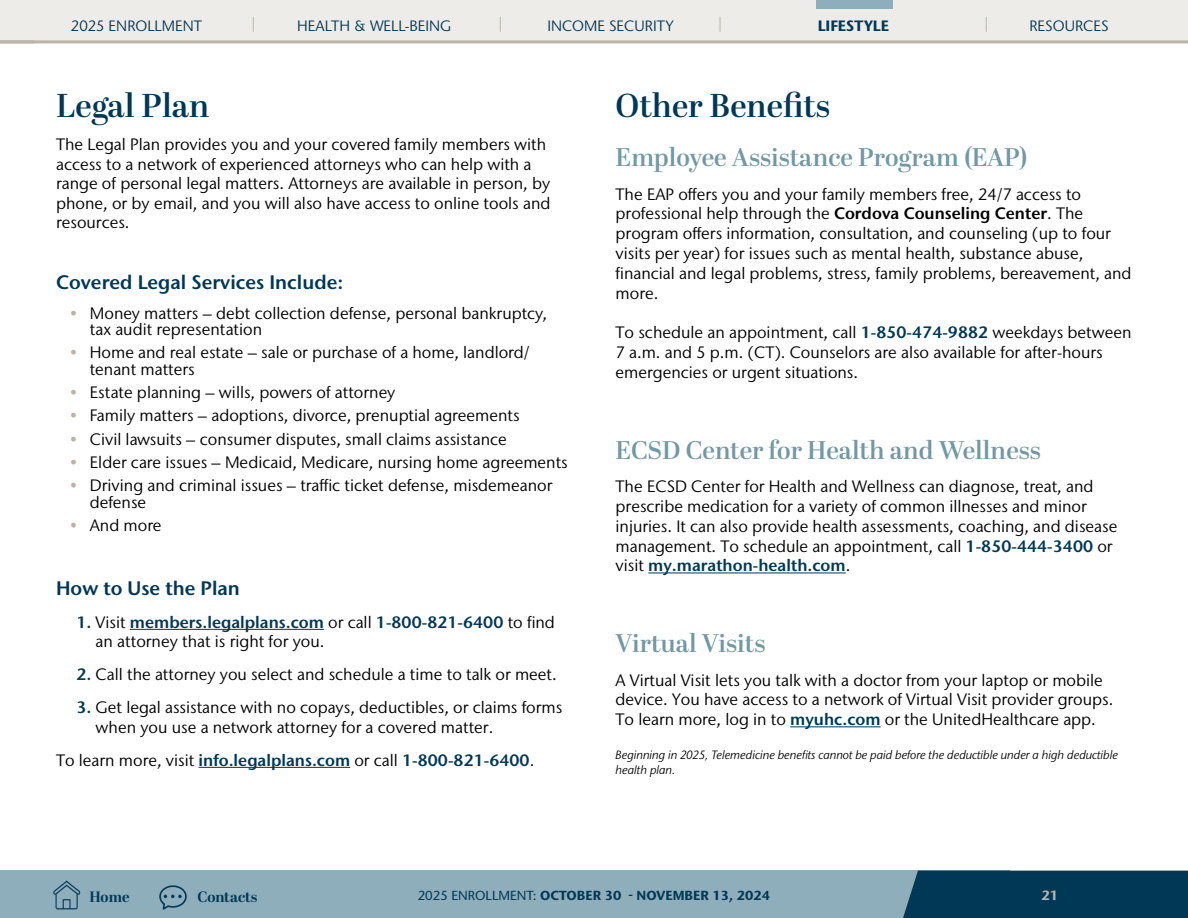
<style>
.page{position:relative;width:1188px;height:918px;background:#fff}
.page>*{position:absolute;margin:0;border:0;box-sizing:border-box;transform-origin:0 0}
.t1{font:600 33px "Abril Display";color:#003855}
.t2{font:600 25.5px "Abril Display";color:#7198a3}
.t3{font:600 19.5px "Stone Sans IIITC Pro";color:#003855}
.t4{font:16.5px/19.8px "Stone Sans IIITC Pro";color:#000}
.t5{font:600 16.5px "Stone Sans IIITC Pro";color:#003855}
.t6{font:15px "Stone Sans IIITC Pro";color:#003855}
.t7{font:700 15px "Abril Display";color:#003855}
.t8{font:700 15px "Stone Sans IIITC Pro";color:#003855}
.t9{font:500 15px "Stone Sans IIITC Pro";color:#bbb3a6}
.t10{font:700 13.5px "Stone Sans IIITC Pro";color:#bbb3a6}
.t11{font:700 13.2px "Stone Sans IIITC Pro";color:#003855}
.t12{font:italic 12px/14.4px "Stone Sans IIITC Pro";color:#000}
.s1{color:#bbb3a6}
.s2{font-weight:600;color:#003855}
.s3{font-weight:400;color:#000}
.s4{font-weight:600}
.s5{font-weight:500}
</style>
<div class="page">
<div style="left:0;top:0;width:1188px;height:40px;background:#eeece9"></div>
<hr style="left:0;top:40px;width:1188px;height:3px;background:#bbb3a6">
<div style="left:816px;top:0;width:77px;height:9px;background:#8faebc"></div>
<div style="left:0;top:871px;width:1010px;height:47px;background:#8faebc"></div>
<div style="left:903px;top:871px;width:285px;height:47px;background:#003855"></div>
<svg style="left:53px;top:881px;width:27px;height:28px"></svg>
<svg style="left:159px;top:885px;width:28px;height:25px"></svg>
<hr style="left:130px;top:629px;width:194px;height:1px;background:#003855">
<hr style="left:199px;top:767px;width:151px;height:1px;background:#003855">
<hr style="left:648px;top:573px;width:198px;height:1px;background:#003855">
<hr style="left:790px;top:726px;width:91px;height:1px;background:#003855">
<p class="t6" style="left:71px;top:16px;width:132px">2025 ENROLLMENT</p>
<p class="t9" style="left:251px;top:13px;width:7px">|</p>
<p class="t6" style="left:297px;top:16px;width:155px">HEALTH &amp; WELL-BEING</p>
<p class="t9" style="left:498px;top:13px;width:7px">|</p>
<p class="t9" style="left:718px;top:13px;width:7px">|</p>
<p class="t9" style="left:984px;top:13px;width:7px">|</p>
<p class="t6" style="left:547px;top:16px;width:128px">INCOME SECURITY</p>
<p class="t6" style="left:1029px;top:16px;width:81px">RESOURCES</p>
<p class="t8" style="left:818px;top:16px;width:73px">LIFESTYLE</p>
<h1 class="t1" style="left:56px;top:83px;width:155px">Legal Plan</h1>
<p class="t4" style="left:56px;top:135px;width:496px">The Legal Plan provides you and your covered family members with access to a network of experienced attorneys who can help with a range of personal legal matters. Attorneys are available in person, by phone, or by email, and you will also have access to online tools and resources.</p>
<p class="t3" style="left:56px;top:269px;width:289px">Covered Legal Services Include:</p>
<p class="t4" style="left:90px;top:304px;width:459px;line-height:16.5px;text-indent:-20px"><span class="s1">•</span> Money matters – debt collection defense, personal bankruptcy, tax audit representation</p>
<p class="t4" style="left:90px;top:344px;width:441px;line-height:16.5px;text-indent:-20px"><span class="s1">•</span> Home and real estate – sale or purchase of a home, landlord/ tenant matters</p>
<p class="t4" style="left:70px;top:382px;width:327px"><span class="s1">•</span> Estate planning – wills, powers of attorney</p>
<p class="t4" style="left:70px;top:405px;width:452px"><span class="s1">•</span> Family matters – adoptions, divorce, prenuptial agreements</p>
<p class="t4" style="left:70px;top:429px;width:439px"><span class="s1">•</span> Civil lawsuits – consumer disputes, small claims assistance</p>
<p class="t4" style="left:70px;top:452px;width:500px"><span class="s1">•</span> Elder care issues – Medicaid, Medicare, nursing home agreements</p>
<p class="t4" style="left:90px;top:477px;width:464px;line-height:16.5px;text-indent:-20px"><span class="s1">•</span> Driving and criminal issues – traffic ticket defense, misdemeanor defense</p>
<p class="t4" style="left:70px;top:515px;width:94px"><span class="s1">•</span> And more</p>
<p class="t3" style="left:56px;top:575px;width:185px">How to Use the Plan</p>
<p class="t4" style="left:96px;top:612px;width:461px;text-indent:-19px"><span class="s2">1.</span> Visit <span class="s2">members.legalplans.com</span> or call <span class="s2">1-800-821-6400</span> to find an attorney that is right for you.</p>
<p class="t4" style="left:76px;top:664px;width:482px"><span class="s2">2.</span> Call the attorney you select and schedule a time to talk or meet.</p>
<p class="t4" style="left:96px;top:698px;width:468px;text-indent:-19px"><span class="s2">3.</span> Get legal assistance with no copays, deductibles, or claims forms when you use a network attorney for a covered matter.</p>
<p class="t5" style="left:56px;top:749px;width:480px"><span class="s3">To learn more, visit</span> info.legalplans.com <span class="s3">or call</span> 1-800-821-6400<span class="s3">.</span></p>
<h1 class="t1" style="left:616px;top:83px;width:216px">Other Benefits</h1>
<h2 class="t2" style="left:616px;top:140px;width:414px">Employee Assistance Program (EAP)</h2>
<p class="t4" style="left:616px;top:184px;width:518px">The EAP offers you and your family members free, 24/7 access to professional help through the <span class="s4">Cordova Counseling Center</span>. The program offers information, consultation, and counseling (up to four visits per year) for issues such as mental health, substance abuse, financial and legal problems, stress, family problems, bereavement, and more.</p>
<p class="t4" style="left:616px;top:322px;width:517px">To schedule an appointment, call <span class="s2">1-850-474-9882</span> weekdays between<br>7 a.m. and 5 p.m. (CT). Counselors are also available for after-hours emergencies or urgent situations.</p>
<h2 class="t2" style="left:616px;top:432px;width:427px">ECSD Center for Health and Wellness</h2>
<p class="t4" style="left:616px;top:476px;width:503px">The ECSD Center for Health and Wellness can diagnose, treat, and prescribe medication for a variety of common illnesses and minor injuries. It can also provide health assessments, coaching, and disease management. To schedule an appointment, call <span class="s2">1-850-444-3400</span> or visit <span class="s2">my.marathon-health.com</span>.</p>
<h2 class="t2" style="left:616px;top:626px;width:151px">Virtual Visits</h2>
<p class="t4" style="left:616px;top:670px;width:499px">A Virtual Visit lets you talk with a doctor from your laptop or mobile device. You have access to a network of Virtual Visit provider groups.<br>To learn more, log in to <span class="s2">myuhc.com</span> or the UnitedHealthcare app.</p>
<p class="t12" style="left:616px;top:748px;width:504px">Beginning in 2025, Telemedicine benefits cannot be paid before the deductible under a high deductible health plan.</p>
<p class="t11" style="left:418px;top:887px;width:354px"><span class="s5">2025 ENROLLMENT:</span> OCTOBER 30 - NOVEMBER 13, 2024</p>
<p class="t7" style="left:89px;top:886px;width:42px">Home</p>
<p class="t7" style="left:197px;top:886px;width:61px">Contacts</p>
<p class="t10" style="left:1041px;top:887px;width:19px">21</p>
</div>
